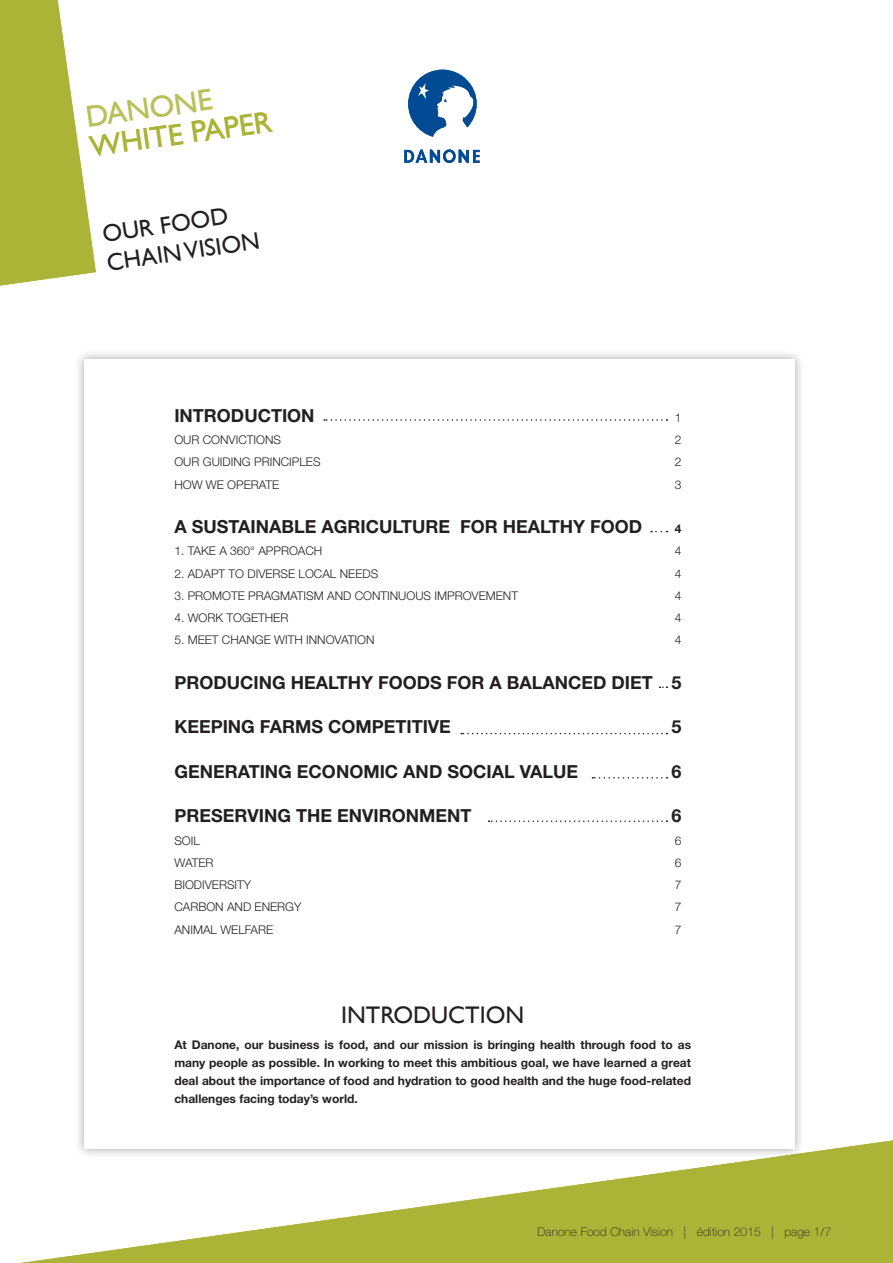
<style>
.page{position:relative;width:893px;height:1263px;background:#fff}
.page>*{position:absolute;margin:0;border:0;box-sizing:border-box;transform-origin:0 0}
.t1{font:30px/29.8px "Gill Sans";color:#abb437}
.t2{font:24px/28.7px "Gill Sans";color:#231f20}
.t3{font:700 18px "Helvetica Neue LT Std";color:#231f20}
.t4{font:700 12px/18px "Helvetica Neue LT Std";color:#231f20;text-align:justify}
.t5{font:300 12px "Helvetica Neue LT Std";color:#231f20}
.t6{font:100 12px "Helvetica Neue LT Std";letter-spacing:.01em;color:#231f20}
</style>
<div class="page">
<svg style="left:404px;top:149px;width:76px;height:14px"></svg>
<svg style="left:408px;top:70px;width:69px;height:67px"></svg>
<svg style="left:21px;top:1140px;width:872px;height:123px;fill:#abb437"></svg>
<svg style="left:0;top:0;width:96px;height:286px"></svg>
<div style="left:75px;top:349px;width:730px;height:809px;background:#231f20;opacity:.38"></div>
<div style="left:84px;top:359px;width:711px;height:790px;background:#fff"></div>
<svg style="left:324px;top:419px;width:343px;height:2px"></svg>
<svg style="left:659px;top:686px;width:8px;height:2px"></svg>
<svg style="left:461px;top:733px;width:206px;height:1px"></svg>
<svg style="left:592px;top:777px;width:75px;height:1px"></svg>
<svg style="left:489px;top:820px;width:178px;height:2px"></svg>
<h1 class="t1" style="left:84px;top:102px;width:185px;rotate:-8deg">DANONE<br>WHITE PAPER</h1>
<p class="t2" style="left:101px;top:219px;width:156px;rotate:-8deg">OUR FOOD<br>CHAIN VISION</p>
<p class="t3" style="left:174px;top:404px;width:142px">INTRODUCTION</p>
<p class="t5" style="left:675px;top:410px;width:8px">1</p>
<p class="t5" style="left:174px;top:432px;width:108px">OUR CONVICTIONS</p>
<p class="t5" style="left:675px;top:432px;width:8px">2</p>
<p class="t5" style="left:174px;top:455px;width:148px">OUR GUIDING PRINCIPLES</p>
<p class="t5" style="left:675px;top:455px;width:8px">2</p>
<p class="t5" style="left:174px;top:477px;width:106px">HOW WE OPERATE</p>
<p class="t5" style="left:675px;top:477px;width:8px">3</p>
<p class="t3" style="left:174px;top:515px;width:469px">A SUSTAINABLE AGRICULTURE FOR HEALTHY FOOD</p>
<p class="t4" style="left:675px;top:519px;width:8px">4</p>
<p class="t5" style="left:174px;top:544px;width:150px">1. TAKE A 360° APPROACH</p>
<p class="t5" style="left:675px;top:544px;width:8px">4</p>
<p class="t5" style="left:174px;top:566px;width:205px">2. ADAPT TO DIVERSE LOCAL NEEDS</p>
<p class="t5" style="left:675px;top:566px;width:8px">4</p>
<p class="t5" style="left:174px;top:588px;width:345px">3. PROMOTE PRAGMATISM AND CONTINUOUS IMPROVEMENT</p>
<p class="t5" style="left:675px;top:588px;width:8px">4</p>
<p class="t5" style="left:174px;top:610px;width:116px">4. WORK TOGETHER</p>
<p class="t5" style="left:675px;top:610px;width:8px">4</p>
<p class="t5" style="left:174px;top:633px;width:202px">5. MEET CHANGE WITH INNOVATION</p>
<p class="t5" style="left:675px;top:633px;width:8px">4</p>
<p class="t3" style="left:174px;top:671px;width:509px">PRODUCING HEALTHY FOODS FOR A BALANCED DIET 5</p>
<p class="t3" style="left:174px;top:716px;width:278px">KEEPING FARMS COMPETITIVE</p>
<p class="t3" style="left:671px;top:716px;width:12px">5</p>
<p class="t3" style="left:174px;top:760px;width:405px">GENERATING ECONOMIC AND SOCIAL VALUE</p>
<p class="t3" style="left:671px;top:760px;width:12px">6</p>
<p class="t3" style="left:174px;top:805px;width:299px">PRESERVING THE ENVIRONMENT</p>
<p class="t3" style="left:671px;top:805px;width:12px">6</p>
<p class="t5" style="left:174px;top:833px;width:27px">SOIL</p>
<p class="t5" style="left:675px;top:833px;width:8px">6</p>
<p class="t5" style="left:174px;top:855px;width:41px">WATER</p>
<p class="t5" style="left:675px;top:855px;width:8px">6</p>
<p class="t5" style="left:174px;top:877px;width:78px">BIODIVERSITY</p>
<p class="t5" style="left:675px;top:877px;width:8px">7</p>
<p class="t5" style="left:174px;top:900px;width:129px">CARBON AND ENERGY</p>
<p class="t5" style="left:675px;top:900px;width:8px">7</p>
<p class="t5" style="left:174px;top:922px;width:100px">ANIMAL WELFARE</p>
<p class="t5" style="left:675px;top:922px;width:8px">7</p>
<p class="t2" style="left:341px;top:1000px;width:185px">INTRODUCTION</p>
<p class="t4" style="left:174px;top:1035px;width:518px">At Danone, our business is food, and our mission is bringing health through food to as many people as possible. In working to meet this ambitious goal, we have learned a great deal about the importance of food and hydration to good health and the huge food-related challenges facing today’s world.</p>
<p class="t6" style="left:537px;top:1225px;width:295px">Danone Food Chain Vision | édition 2015 | page 1/7</p>
</div>
